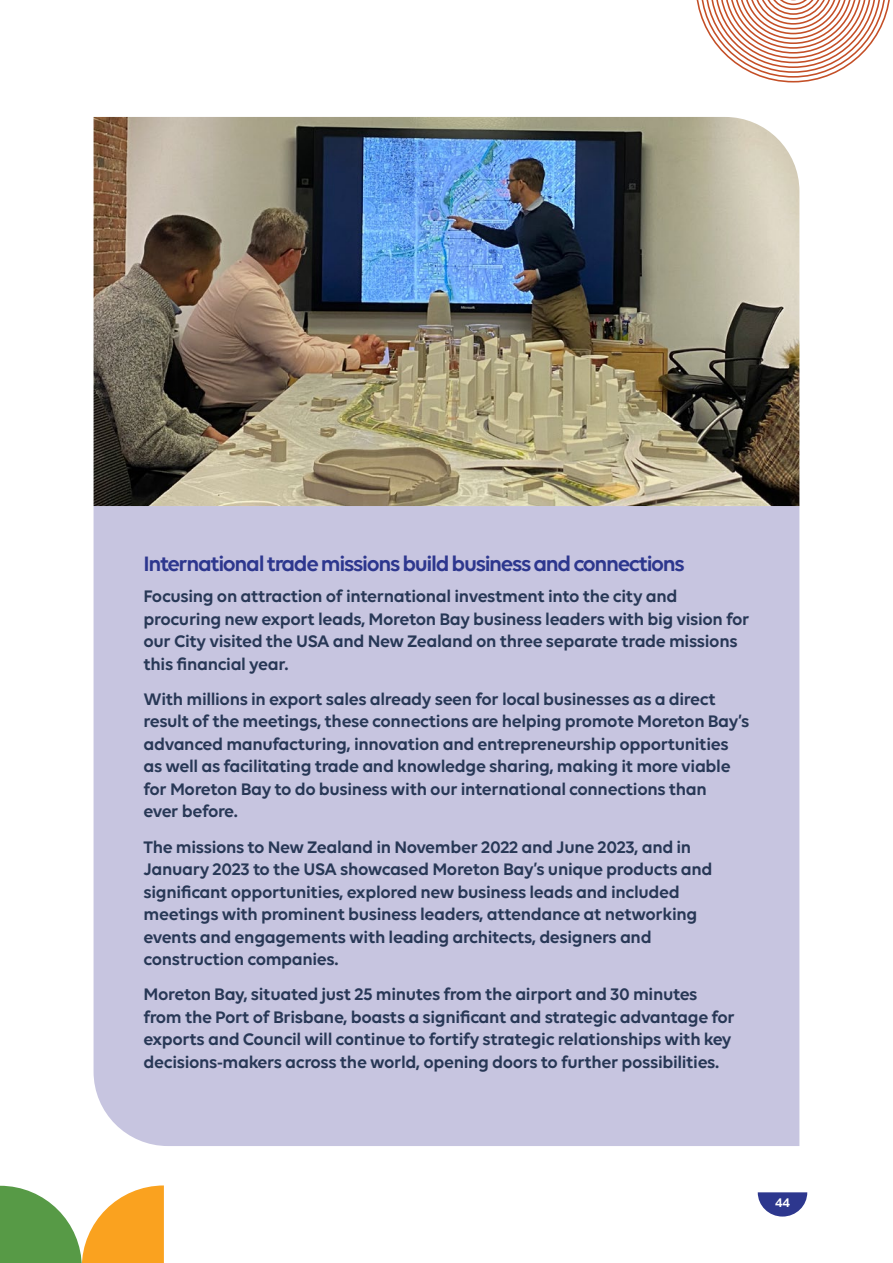
<style>
.page{position:relative;width:893px;height:1263px;background:#fff}
.page>*{position:absolute;margin:0;border:0;box-sizing:border-box;transform-origin:0 0}
.t1{font:600 22.5px "Volte";letter-spacing:-.06em;color:#2d378e}
.t2{font:600 18px/22.5px "Volte";letter-spacing:-.02em;color:#283856}
.t3{font:600 13.5px "Volte";color:#fff}
</style>
<div class="page">
<svg style="left:758px;top:1192px;width:49px;height:24px"></svg>
<div style="left:94px;top:506px;width:705px;height:640px;background:#c7c5e0"></div>
<img style="left:94px;top:117px;width:705px;height:389px">
<svg style="left:696px;top:0;width:194px;height:83px"></svg>
<svg style="left:0;top:1185px;width:164px;height:78px"></svg>
<p class="t1" style="left:144px;top:550px;width:543px">International trade missions build business and connections</p>
<p class="t2" style="left:144px;top:584px;width:607px">Focusing on attraction of international investment into the city and procuring new export leads, Moreton Bay business leaders with big vision for our City visited the USA and New Zealand on three separate trade missions this financial year.</p>
<p class="t2" style="left:144px;top:687px;width:607px">With millions in export sales already seen for local businesses as a direct result of the meetings, these connections are helping promote Moreton Bay’s advanced manufacturing, innovation and entrepreneurship opportunities as well as facilitating trade and knowledge sharing, making it more viable for Moreton Bay to do business with our international connections than<br>ever before.</p>
<p class="t2" style="left:144px;top:835px;width:570px">The missions to New Zealand in November 2022 and June 2023, and in January 2023 to the USA showcased Moreton Bay’s unique products and significant opportunities, explored new business leads and included meetings with prominent business leaders, attendance at networking events and engagements with leading architects, designers and construction companies.</p>
<p class="t2" style="left:144px;top:983px;width:593px">Moreton Bay, situated just 25 minutes from the airport and 30 minutes from the Port of Brisbane, boasts a significant and strategic advantage for exports and Council will continue to fortify strategic relationships with key decisions-makers across the world, opening doors to further possibilities.</p>
<p class="t3" style="left:775px;top:1195px;width:16px">44</p>
</div>
